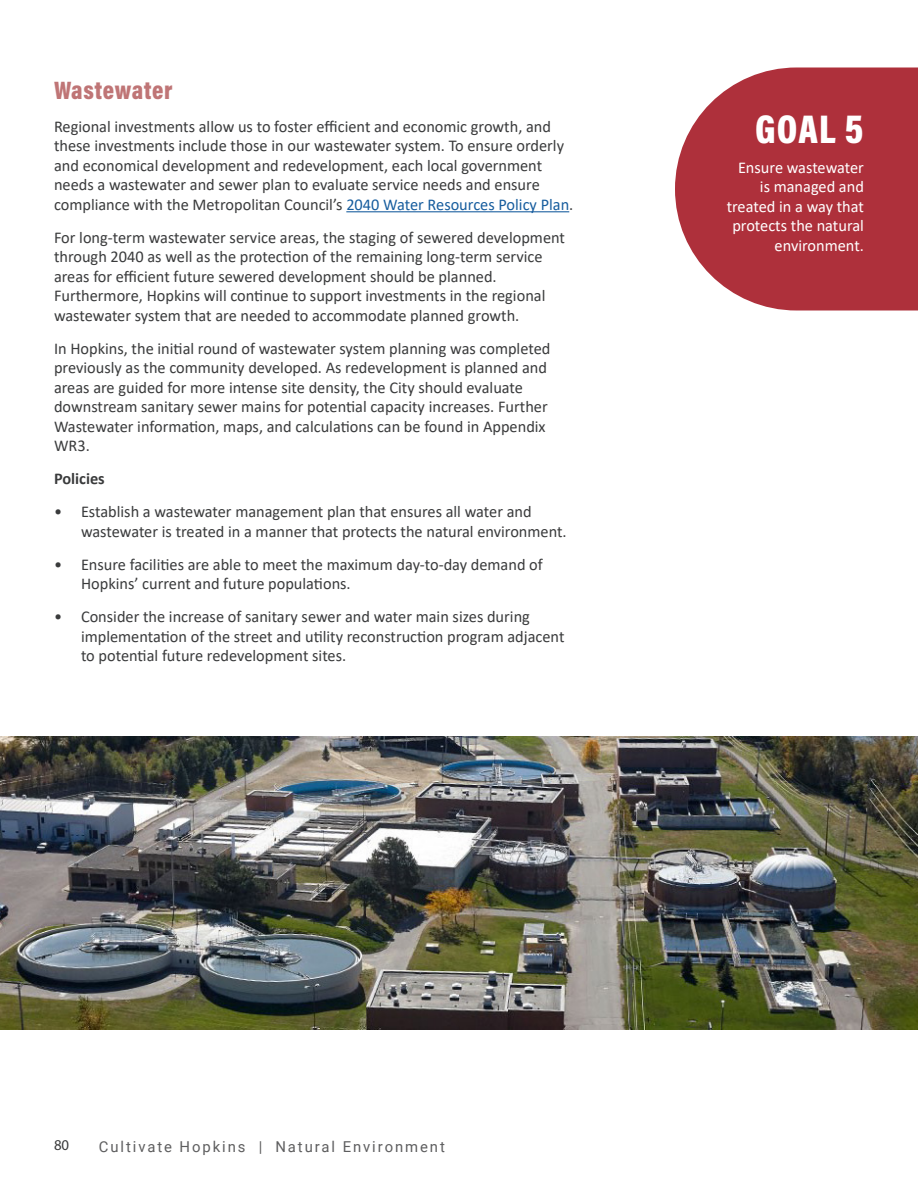
<style>
.page{position:relative;width:918px;height:1188px;background:#fff}
.page>*{position:absolute;margin:0;border:0;box-sizing:border-box;transform-origin:0 0}
.Heading_1{font:900 40.5px "Acumin Pro Cond";color:#fff}
.Body_Text{font:900 25.5px "Acumin Pro Cond";letter-spacing:.025em;color:#bf7576}
.Body_Text-2{font:16.5px/19.5px "Calibri";color:#3a3b3c}
.Body_Text-3{font:16.5px/19.5px "Calibri";color:#fff;text-align:right}
.Body_Text-4{font:700 16.5px "Calibri";color:#3a3b3c}
.t1{font:15px "Roboto";letter-spacing:.13em;color:#5e5e5f}
.t2{font:15px "Myriad Pro";color:#3a3b3c}
.s1{color:#175d9e}
</style>
<div class="page">
<hr style="left:346px;top:211px;width:223px;height:1px;background:#175d9e">
<img style="left:0;top:737px;width:918px;height:293px">
<svg style="left:675px;top:68px;width:243px;height:242px;background:#b6464f"></svg>
<p class="Body_Text" style="left:54px;top:73px;width:120px">Wastewater</p>
<p class="Body_Text-2" style="left:54px;top:116px;width:521px">Regional investments allow us to foster efficient and economic growth, and these investments include those in our wastewater system. To ensure orderly and economical development and redevelopment, each local government needs a wastewater and sewer plan to evaluate service needs and ensure compliance with the Metropolitan Council’s <span class="s1">2040 Water Resources Policy Plan</span>.</p>
<p class="Body_Text-2" style="left:54px;top:227px;width:513px">For long-term wastewater service areas, the staging of sewered development through 2040 as well as the protection of the remaining long-term service areas for efficient future sewered development should be planned.<br>Furthermore, Hopkins will continue to support investments in the regional wastewater system that are needed to accommodate planned growth.</p>
<p class="Body_Text-2" style="left:54px;top:338px;width:498px">In Hopkins, the initial round of wastewater system planning was completed previously as the community developed. As redevelopment is planned and areas are guided for more intense site density, the City should evaluate downstream sanitary sewer mains for potential capacity increases. Further Wastewater information, maps, and calculations can be found in Appendix WR3.</p>
<p class="Body_Text-4" style="left:54px;top:467px;width:52px">Policies</p>
<p class="Body_Text-2" style="left:81px;top:502px;width:487px;text-indent:-27px">• Establish a wastewater management plan that ensures all water and wastewater is treated in a manner that protects the natural environment.</p>
<p class="Body_Text-2" style="left:81px;top:554px;width:463px;text-indent:-27px">• Ensure facilities are able to meet the maximum day-to-day demand of<br>Hopkins’ current and future populations.</p>
<p class="Body_Text-2" style="left:81px;top:607px;width:485px;text-indent:-27px">• Consider the increase of sanitary sewer and water main sizes during implementation of the street and utility reconstruction program adjacent to potential future redevelopment sites.</p>
<p class="Heading_1" style="left:755px;top:103px;width:110px">GOAL 5</p>
<p class="Body_Text-3" style="left:727px;top:157px;width:139px">Ensure wastewater is managed and treated in a way that protects the natural environment.</p>
<p class="t2" style="left:54px;top:1136px;width:17px">80</p>
<p class="t1" style="left:99px;top:1136px;width:348px">Cultivate Hopkins | Natural Environment</p>
</div>
